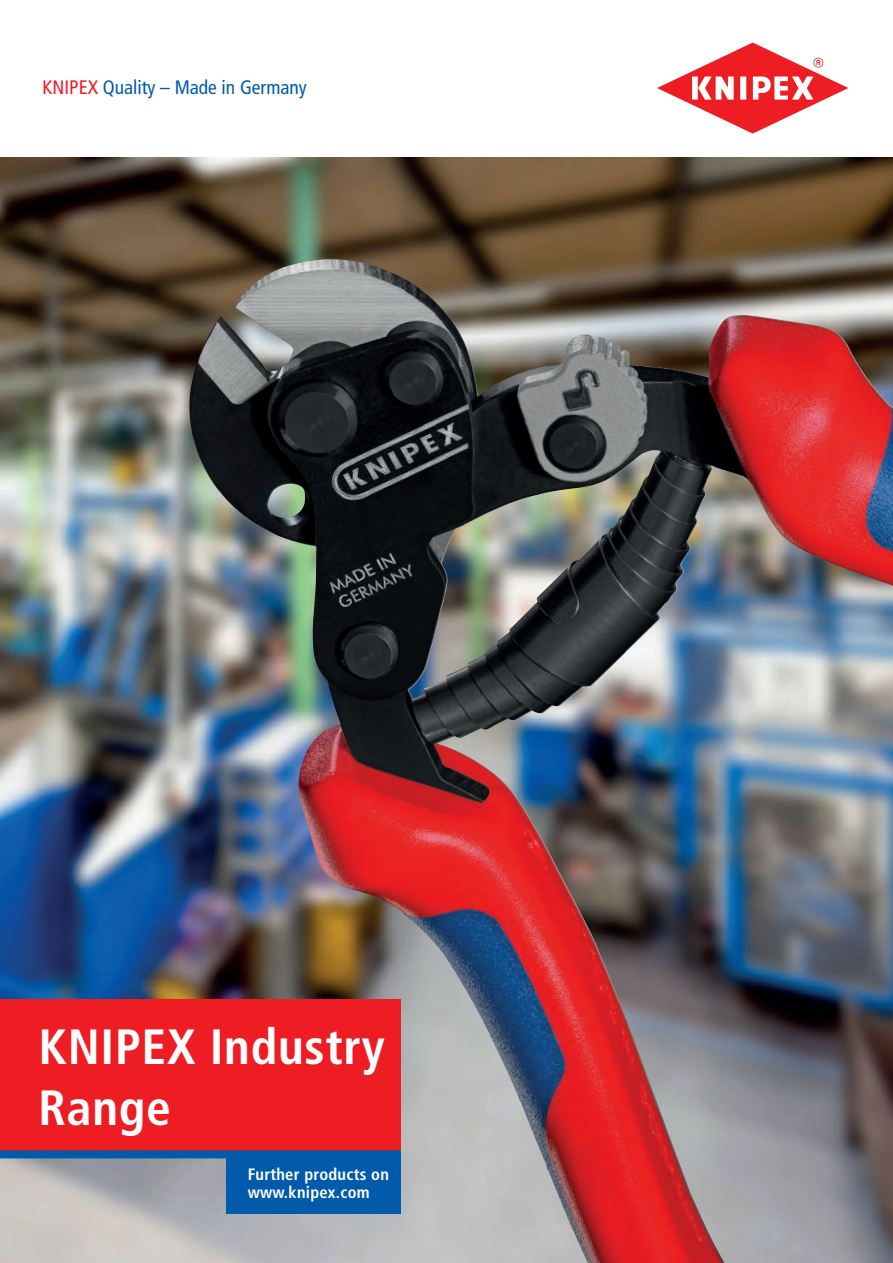
<style>
.page{position:relative;width:893px;height:1263px;background:#fff}
.page>*{position:absolute;margin:0;border:0;box-sizing:border-box;transform-origin:0 0}
.t1{font:700 condensed 49.5px/61.5px "Frutiger LT Com";letter-spacing:.015em;color:#fff}
.t2{font:condensed 19.5px "Frutiger LT Com";color:#015aaa}
.t3{font:700 condensed 16.5px/18px "Frutiger LT Com";letter-spacing:.015em;color:#fff}
.s1{color:#ee1d23}
</style>
<div class="page">
<img style="left:0;top:157px;width:893px;height:1106px">
<img style="left:189px;top:266px;width:278px;height:725px">
<div style="left:0;top:999px;width:401px;height:153px;background:#ee1d23"></div>
<div style="left:0;top:1150px;width:401px;height:8px;background:#015aaa"></div>
<div style="left:226px;top:1152px;width:175px;height:62px;background:#015aaa"></div>
<svg style="left:657px;top:43px;width:191px;height:91px"></svg>
<p class="t2" style="left:43px;top:76px;width:266px"><span class="s1">KNIPEX</span> Quality – Made in Germany</p>
<h1 class="t1" style="left:39px;top:1016px;width:348px">KNIPEX Industry<br>Range</h1>
<p class="t3" style="left:248px;top:1165px;width:143px">Further products on www.knipex.com</p>
</div>
